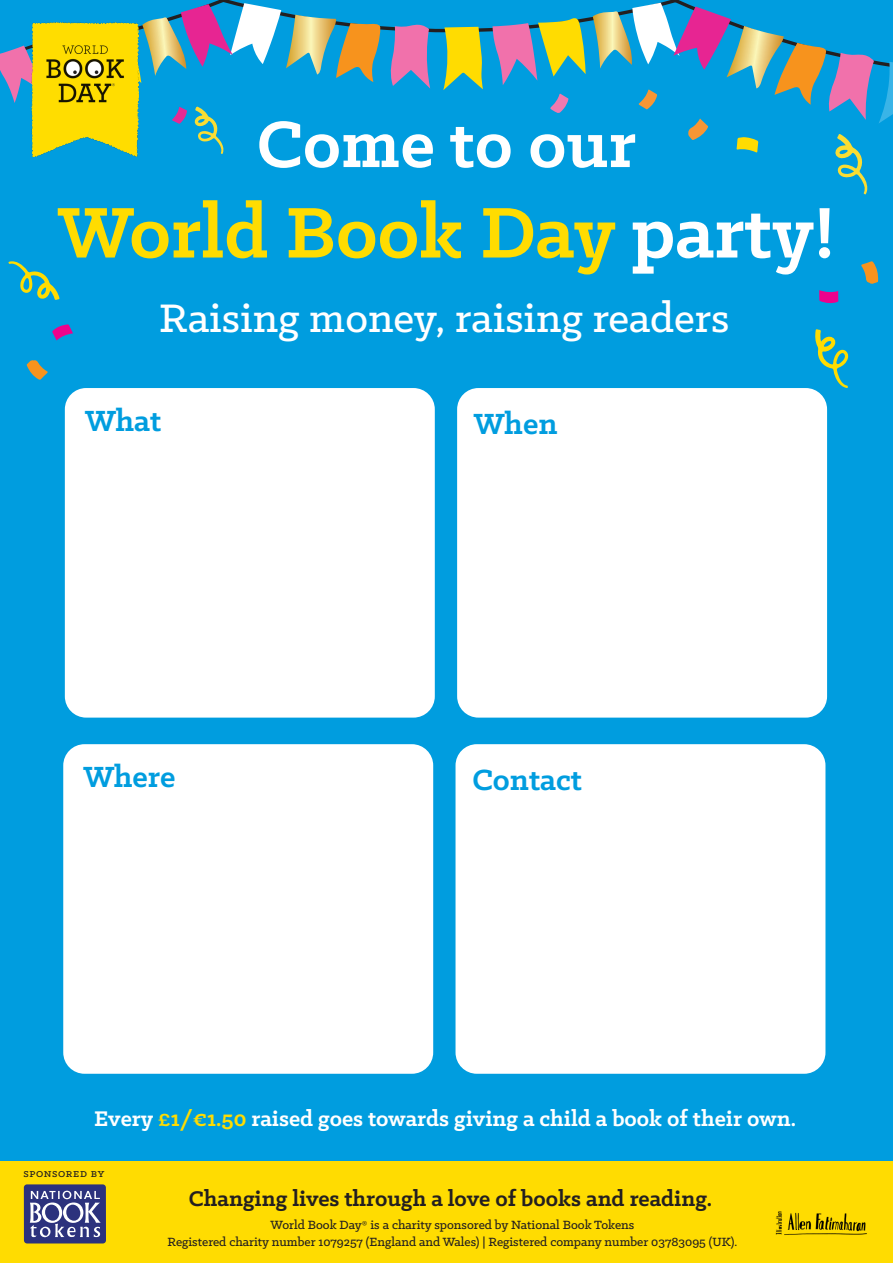
<style>
.page{position:relative;width:893px;height:1263px;background:#fff}
.page>*{position:absolute;margin:0;border:0;box-sizing:border-box;transform-origin:0 0}
.t1{font:700 81px "Klinic Slab";color:#ffdc01}
.t2{font:700 73.95px "Klinic Slab";color:#fff}
.t3{font:500 45px "Klinic Slab";color:#fff}
.t4{font:700 33px "Klinic Slab";color:#009ddf}
.t5{font:700 24px "Klinic Slab";color:#fff}
.t6{font:700 24px "Klinic Slab";color:#231f20}
.t7{font:500 13.5px/16.5px "Klinic Slab";color:#231f20;text-align:center}
.t8{font:500 12.15px "Klinic Slab";letter-spacing:.05em;color:#231f20}
.s1{color:#fff}
.s2{color:#ffdc01}
</style>
<div class="page">
<div style="left:0;top:1161px;width:893px;height:102px;background:#ffdc01"></div>
<div style="left:24px;top:1184px;width:82px;height:59px;background:#2c327d;border-radius:3px"></div>
<svg style="left:30px;top:1191px;width:71px;height:46px"></svg>
<img style="left:775px;top:1211px;width:92px;height:24px">
<div style="left:0;top:0;width:893px;height:1161px;background:#009ddf"></div>
<svg style="left:0;top:38px;width:59px;height:65px"></svg>
<svg style="left:85px;top:0;width:808px;height:195px"></svg>
<svg style="left:815px;top:329px;width:34px;height:59px"></svg>
<svg style="left:861px;top:261px;width:17px;height:23px"></svg>
<svg style="left:819px;top:290px;width:19px;height:14px"></svg>
<div style="left:65px;top:388px;width:370px;height:330px;background:#fff;border-radius:21px"></div>
<div style="left:457px;top:388px;width:370px;height:330px;background:#fff;border-radius:21px"></div>
<div style="left:63px;top:744px;width:370px;height:330px;background:#fff;border-radius:21px"></div>
<div style="left:455px;top:744px;width:370px;height:330px;background:#fff;border-radius:21px"></div>
<svg style="left:8px;top:261px;width:52px;height:39px"></svg>
<svg style="left:26px;top:360px;width:22px;height:20px"></svg>
<svg style="left:52px;top:324px;width:21px;height:16px"></svg>
<p class="t2" style="left:257px;top:96px;width:381px">Come to our</p>
<p class="t1" style="left:58px;top:179px;width:779px">World Book Day <span class="s1">party!</span></p>
<p class="t3" style="left:159px;top:290px;width:572px">Raising money, raising readers</p>
<p class="t4" style="left:85px;top:399px;width:78px">What</p>
<p class="t4" style="left:474px;top:402px;width:85px">When</p>
<p class="t4" style="left:83px;top:755px;width:93px">Where</p>
<p class="t4" style="left:472px;top:758px;width:111px">Contact</p>
<p class="t5" style="left:94px;top:1102px;width:703px">Every <span class="s2">£1/€1.50</span> raised goes towards giving a child a book of their own.</p>
<p class="t8" style="left:23px;top:1165px;width:82px">sponsored by</p>
<h3 class="t6" style="left:189px;top:1182px;width:525px">Changing lives through a love of books and reading.</h3>
<p class="t7" style="left:168px;top:1216px;width:571px">World Book Day® is a charity sponsored by National Book Tokens<br>Registered charity number 1079257 (England and Wales) | Registered company number 03783095 (UK).</p>
</div>
